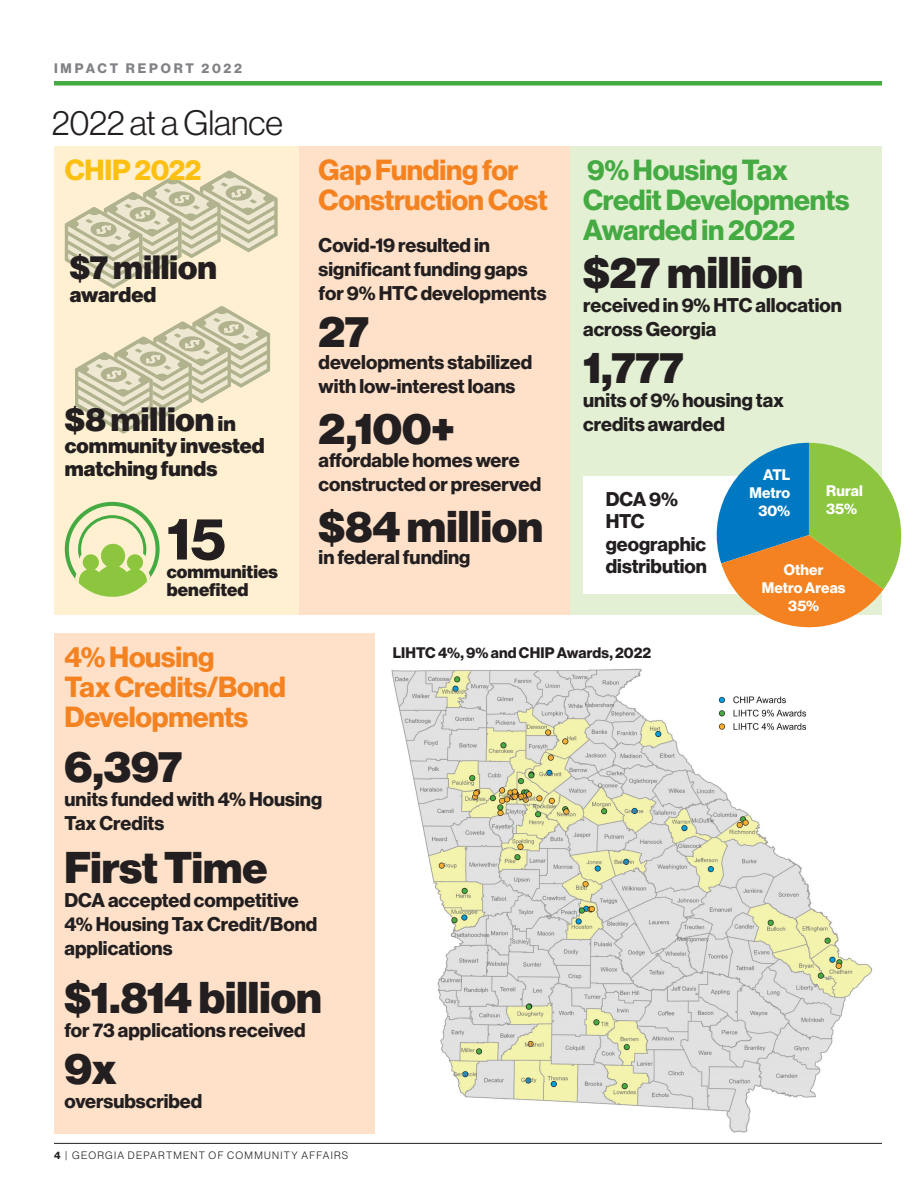
<style>
.page{position:relative;width:918px;height:1188px;background:#fff}
.page>*{position:absolute;margin:0;border:0;box-sizing:border-box;transform-origin:0 0}
.t1{font:58.5px "N Haas Grotesk DS Pro 75 Bd";color:#231f20}
.t2{font:43.5px "N Haas Grotesk DS Pro 95 Blk";color:#231f20}
.t3{font:34.5px "N Haas Grotesk DS Pro 45 Lt";letter-spacing:-.005em;color:#231f20}
.t4{font:33px "N Haas Grotesk DS Pro 95 Blk";letter-spacing:.005em;color:#231f20}
.t5{font:28.5px/30px "N Haas Grotesk DS Pro 75 Bd";letter-spacing:-.01em;color:#f58220}
.t6{font:28.5px/30px "N Haas Grotesk DS Pro 75 Bd";letter-spacing:-.01em;color:#44aa42}
.t7{font:28.5px "N Haas Grotesk DS Pro 75 Bd";color:#fcc012}
.t8{font:21px/22.5px "N Haas Grotesk DS Pro 95 Blk";letter-spacing:.005em;color:#231f20}
.t9{font:19.5px/24px "N Haas Grotesk DS Pro 75 Bd";color:#231f20}
.t10{font:18px/18px "N Haas Grotesk DS Pro 95 Blk";letter-spacing:.005em;color:#231f20}
.t11{font:15px/18px "N Haas Grotesk DS Pro 75 Bd";letter-spacing:.01em;color:#fff;text-align:right}
.t12{font:15px "N Haas Grotesk DS Pro 75 Bd";letter-spacing:.01em;color:#231f20}
.t13{font:13.5px "N Haas Grotesk DS Pro 75 Bd";letter-spacing:.21em;color:#808285}
.t14{font:10.5px "N Haas Grotesk DS Pro 45 Lt";letter-spacing:.12em;color:#231f20}
.s1{font-size:21px}
.s2{font-family:"N Haas Grotesk DS Pro 75 Bd"}
</style>
<div class="page">
<div style="left:54px;top:81px;width:828px;height:5px;background:#44aa42"></div>
<hr style="left:54px;top:1143px;width:828px;height:1px;background:#231f20">
<div style="left:54px;top:146px;width:245px;height:469px;background:#fef0d0"></div>
<div style="left:54px;top:634px;width:320px;height:500px;background:#fee1c8"></div>
<div style="left:299px;top:146px;width:272px;height:469px;background:#fee1c8"></div>
<div style="left:571px;top:146px;width:311px;height:469px;background:#e4f0d4"></div>
<div style="left:583px;top:476px;width:243px;height:118px;background:#fff"></div>
<svg style="left:716px;top:443px;width:185px;height:185px"></svg>
<svg style="left:65px;top:170px;width:213px;height:119px"></svg>
<svg style="left:75px;top:306px;width:195px;height:128px"></svg>
<img style="left:382px;top:668px;width:500px;height:476px">
<div style="left:712px;top:733px;width:97px;height:21px;background:#fff"></div>
<div style="left:78px;top:515px;width:68px;height:68px;border:3px solid #44aa42;border-radius:50%"></div>
<div style="left:65px;top:502px;width:95px;height:95px;border:4px solid #44aa42;border-radius:50%"></div>
<svg style="left:73px;top:538px;width:80px;height:59px"></svg>
<p class="t13" style="left:54px;top:61px;width:190px">IMPACT REPORT 2022</p>
<h3 class="t3" style="left:52px;top:103px;width:232px">2022 at a Glance</h3>
<h3 class="t7" style="left:65px;top:154px;width:138px">CHIP 2022</h3>
<h3 class="t4" style="left:70px;top:248px;width:149px">$7 million</h3>
<p class="t8" style="left:70px;top:283px;width:88px">awarded</p>
<h3 class="t4" style="left:65px;top:400px;width:173px">$8 million <span class="s1">in</span></h3>
<p class="t8" style="left:65px;top:435px;width:201px">community invested matching funds</p>
<h1 class="t1" style="left:167px;top:505px;width:61px">15</h1>
<p class="t10" style="left:167px;top:562px;width:112px">communities benefited</p>
<h3 class="t5" style="left:319px;top:156px;width:231px">Gap Funding for<br>Construction Cost</h3>
<p class="t9" style="left:319px;top:234px;width:229px">Covid-19 resulted in significant funding gaps for 9% HTC developments</p>
<h2 class="t2" style="left:319px;top:306px;width:52px">27</h2>
<p class="t9" style="left:319px;top:351px;width:215px">developments stabilized with low-interest loans</p>
<h2 class="t2" style="left:319px;top:403px;width:138px">2,100+</h2>
<p class="t9" style="left:319px;top:448px;width:224px">affordable homes were constructed or preserved</p>
<h2 class="t2" style="left:319px;top:501px;width:226px">$84 million</h2>
<p class="t9" style="left:319px;top:546px;width:153px">in federal funding</p>
<h3 class="t6" style="left:583px;top:156px;width:268px">9% Housing Tax<br>Credit Developments<br>Awarded in 2022</h3>
<h2 class="t2" style="left:583px;top:247px;width:222px">$27 million</h2>
<p class="t9" style="left:583px;top:294px;width:260px">received in 9% HTC allocation across Georgia</p>
<h2 class="t2" style="left:583px;top:342px;width:102px">1,777</h2>
<p class="t9" style="left:583px;top:388px;width:203px">units of 9% housing tax credits awarded</p>
<p class="t9" style="left:606px;top:488px;width:103px;line-height:22.5px">DCA 9%<br>HTC geographic distribution</p>
<p class="t11" style="left:749px;top:466px;width:42px">ATL<br>Metro<br>30%</p>
<p class="t11" style="left:826px;top:482px;width:38px;text-align:left">Rural<br>35%</p>
<p class="t11" style="left:762px;top:561px;width:85px;text-align:center">Other<br>Metro Areas<br>35%</p>
<h3 class="t5" style="left:64px;top:642px;width:223px">4% Housing<br>Tax Credits/Bond<br>Developments</h3>
<h2 class="t2" style="left:64px;top:741px;width:119px">6,397</h2>
<p class="t9" style="left:64px;top:788px;width:259px">units funded with 4% Housing<br>Tax Credits</p>
<h2 class="t2" style="left:64px;top:842px;width:204px">First Time</h2>
<p class="t9" style="left:64px;top:888px;width:254px">DCA accepted competitive<br>4% Housing Tax Credit/Bond applications</p>
<h2 class="t2" style="left:64px;top:972px;width:259px">$1.814 billion</h2>
<p class="t9" style="left:64px;top:1019px;width:243px">for 73 applications received</p>
<h2 class="t2" style="left:64px;top:1043px;width:54px">9x</h2>
<p class="t9" style="left:64px;top:1089px;width:139px">oversubscribed</p>
<p class="t14" style="left:54px;top:1149px;width:296px"><span class="s2">4</span> | GEORGIA DEPARTMENT OF COMMUNITY AFFAIRS</p>
<p class="t12" style="left:393px;top:644px;width:260px">LIHTC 4%, 9% and CHIP Awards, 2022</p>
</div>
